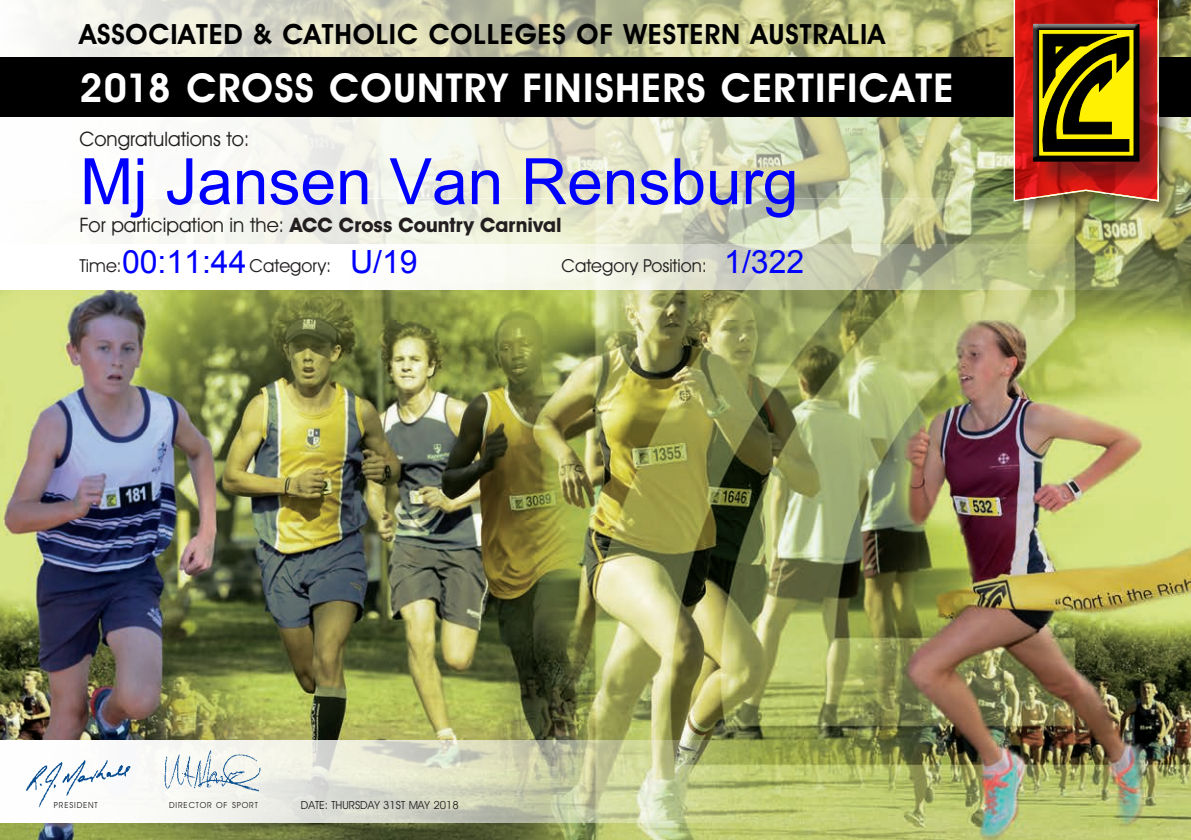
<style>
.page{position:relative;width:1191px;height:840px;background:#fff}
.page>*{position:absolute;margin:0;border:0;box-sizing:border-box;transform-origin:0 0}
.t1{font:64px "Arial";color:#00f}
.t2{font:600 40px "Avant Garde IT Cby BT";letter-spacing:.03em;color:#fff}
.t3{font:32px "Arial";color:#00f}
.t4{font:600 28px "Avant Garde IT Cby BT";letter-spacing:.03em;color:#000001}
.t5{font:700 20px "Avant Garde IT Cby BT";color:#231f20}
.t6{font:20px "Avant Garde IT Cby BT";color:#231f20}
.t7{font:18px "Avant Garde IT Cby BT";color:#231f20}
.t8{font:11.2px "Avant Garde IT Cby BT";color:#231f20}
.t9{font:8.4px "Avant Garde IT Cby BT";letter-spacing:.1em;color:#231f20}
.s1{font-weight:400}
</style>
<div class="page">
<img style="left:0;top:0;width:1191px;height:839px">
<svg style="left:0;top:739px;width:760px;height:83px"></svg>
<svg style="left:1012px;top:198px;width:173px;height:46px"></svg>
<svg style="left:1012px;top:244px;width:173px;height:45px"></svg>
<svg style="left:0;top:0;width:1012px;height:289px"></svg>
<div style="left:0;top:58px;width:1013px;height:59px;background:#000001"></div>
<div style="left:1159px;top:58px;width:32px;height:59px;background:#000001"></div>
<img style="left:157px;top:739px;width:112px;height:66px">
<div style="left:1009px;top:0;width:170px;height:221px;background:#231f20;opacity:.75"></div>
<div style="left:1036px;top:27px;width:128px;height:159px;background:#231f20;opacity:.45"></div>
<svg style="left:1013px;top:0;width:146px;height:202px"></svg>
<div style="left:1027px;top:18px;width:117px;height:147px;background:#fff;opacity:.75"></div>
<div style="left:1028px;top:21px;width:117px;height:146px;background:#231f20;opacity:.75"></div>
<img style="left:23px;top:747px;width:114px;height:67px">
<p class="t4" style="left:79px;top:17px;width:807px">ASSOCIATED &amp; CATHOLIC COLLEGES OF WESTERN AUSTRALIA</p>
<h2 class="t2" style="left:79px;top:63px;width:875px">2018 CROSS COUNTRY FINISHERS CERTIFICATE</h2>
<p class="t6" style="left:79px;top:126px;width:171px">Congratulations to:</p>
<h1 class="t1" style="left:80px;top:146px;width:720px">Mj Jansen Van Rensburg</h1>
<p class="t3" style="left:122px;top:244px;width:126px">00:11:44</p>
<p class="t3" style="left:350px;top:244px;width:69px">U/19</p>
<p class="t3" style="left:724px;top:244px;width:82px">1/322</p>
<p class="t5" style="left:79px;top:212px;width:484px"><span class="s1">For participation in the:</span> ACC Cross Country Carnival</p>
<p class="t7" style="left:79px;top:254px;width:44px">Time:</p>
<p class="t7" style="left:249px;top:254px;width:83px">Category:</p>
<p class="t7" style="left:561px;top:254px;width:147px">Category Position:</p>
<p class="t9" style="left:54px;top:799px;width:45px">PRESIDENT</p>
<p class="t9" style="left:169px;top:799px;width:90px">DIRECTOR OF SPORT</p>
<p class="t8" style="left:301px;top:798px;width:159px">DATE: THURSDAY 31ST MAY 2018</p>
</div>
